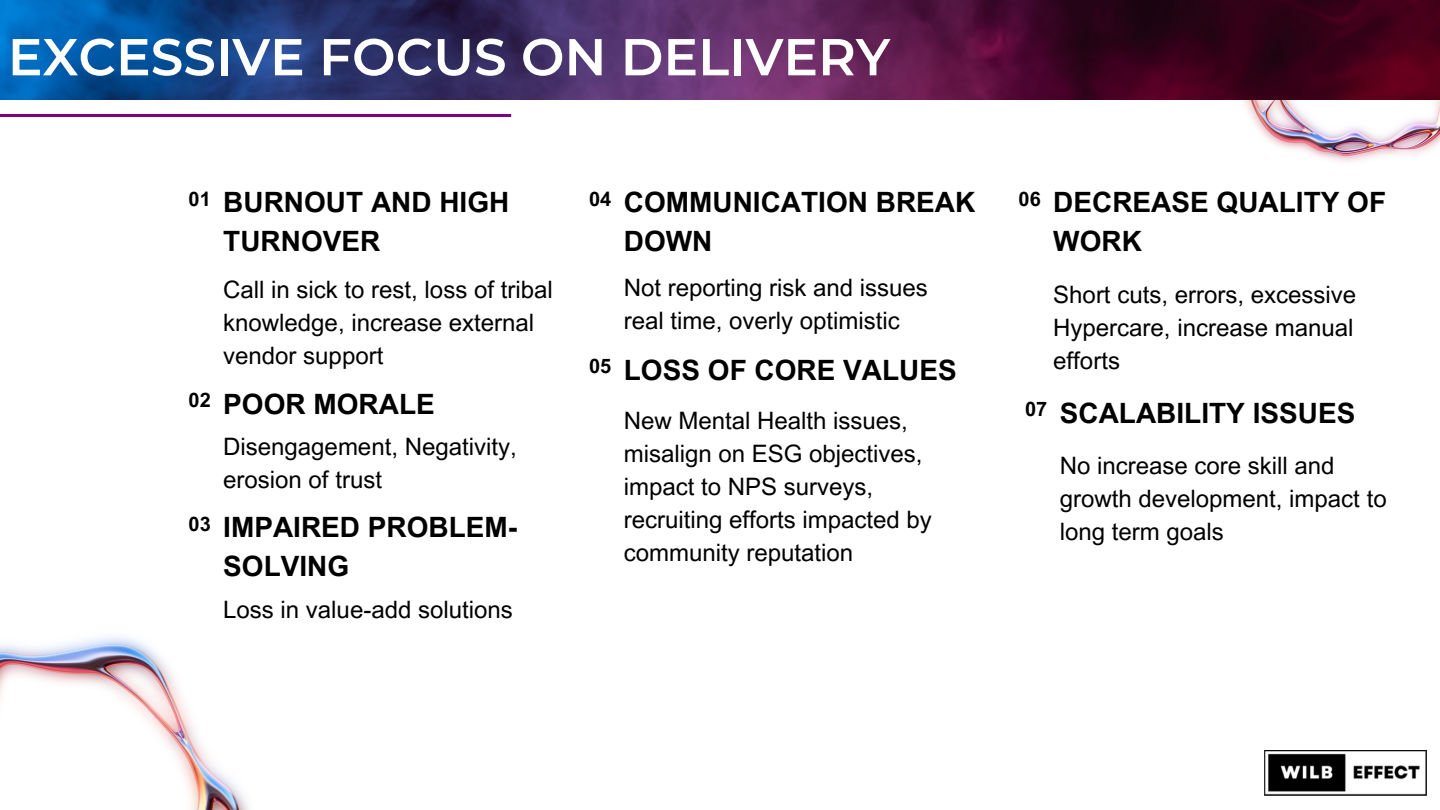
<style>
.page{position:relative;width:1440px;height:810px;background:#fff}
.page>*{position:absolute;margin:0;border:0;box-sizing:border-box;transform-origin:0 0}
.t1{font:600 51.8px "Montserrat";color:#fff}
.t2{font:700 28px/39px "Arial MT Pro";color:#000}
.t3{font:24px/33px "Arial MT Pro";color:#000}
.t4{font:700 20px "Arial MT Pro";color:#000}
</style>
<div class="page">
<img style="left:0;top:636px;width:249px;height:174px">
<img style="left:1226px;top:99px;width:214px;height:63px">
<img style="left:1264px;top:751px;width:163px;height:45px">
<img style="left:0;top:0;width:1440px;height:99px">
<hr style="left:0;top:114px;width:511px;height:3px;background:#800080">
<p class="t1" style="left:8px;top:25px;width:884px">EXCESSIVE FOCUS ON DELIVERY</p>
<p class="t4" style="left:189px;top:191px;width:24px">01</p>
<h2 class="t4" style="left:1019px;top:191px;width:24px">06</h2>
<p class="t4" style="left:589px;top:191px;width:24px">04</p>
<h2 class="t2" style="left:223px;top:187px;width:288px">BURNOUT AND HIGH<br>TURNOVER</h2>
<p class="t2" style="left:1053px;top:187px;width:334px">DECREASE QUALITY OF<br>WORK</p>
<p class="t2" style="left:624px;top:187px;width:353px">COMMUNICATION BREAK<br>DOWN</p>
<p class="t4" style="left:189px;top:392px;width:24px">02</p>
<p class="t4" style="left:189px;top:516px;width:24px">03</p>
<p class="t3" style="left:223px;top:276px;width:331px">Call in sick to rest, loss of tribal knowledge, increase external vendor support</p>
<p class="t2" style="left:223px;top:388px;width:213px">POOR MORALE</p>
<h2 class="t3" style="left:223px;top:433px;width:295px">Disengagement, Negativity, erosion of trust</h2>
<h2 class="t2" style="left:223px;top:512px;width:295px">IMPAIRED PROBLEM-<br>SOLVING</h2>
<p class="t3" style="left:223px;top:597px;width:291px">Loss in value-add solutions</p>
<p class="t3" style="left:624px;top:274px;width:306px">Not reporting risk and issues real time, overly optimistic</p>
<p class="t4" style="left:589px;top:359px;width:24px">05</p>
<h2 class="t2" style="left:624px;top:354px;width:334px">LOSS OF CORE VALUES</h2>
<h2 class="t3" style="left:624px;top:407px;width:310px">New Mental Health issues, misalign on ESG objectives, impact to NPS surveys, recruiting efforts impacted by community reputation</h2>
<p class="t3" style="left:1053px;top:281px;width:304px;text-align:justify">Short cuts, errors, excessive Hypercare, increase manual efforts</p>
<h2 class="t4" style="left:1025px;top:402px;width:24px">07</h2>
<p class="t2" style="left:1060px;top:397px;width:297px">SCALABILITY ISSUES</p>
<p class="t3" style="left:1060px;top:452px;width:328px">No increase core skill and growth development, impact to long term goals</p>
</div>
